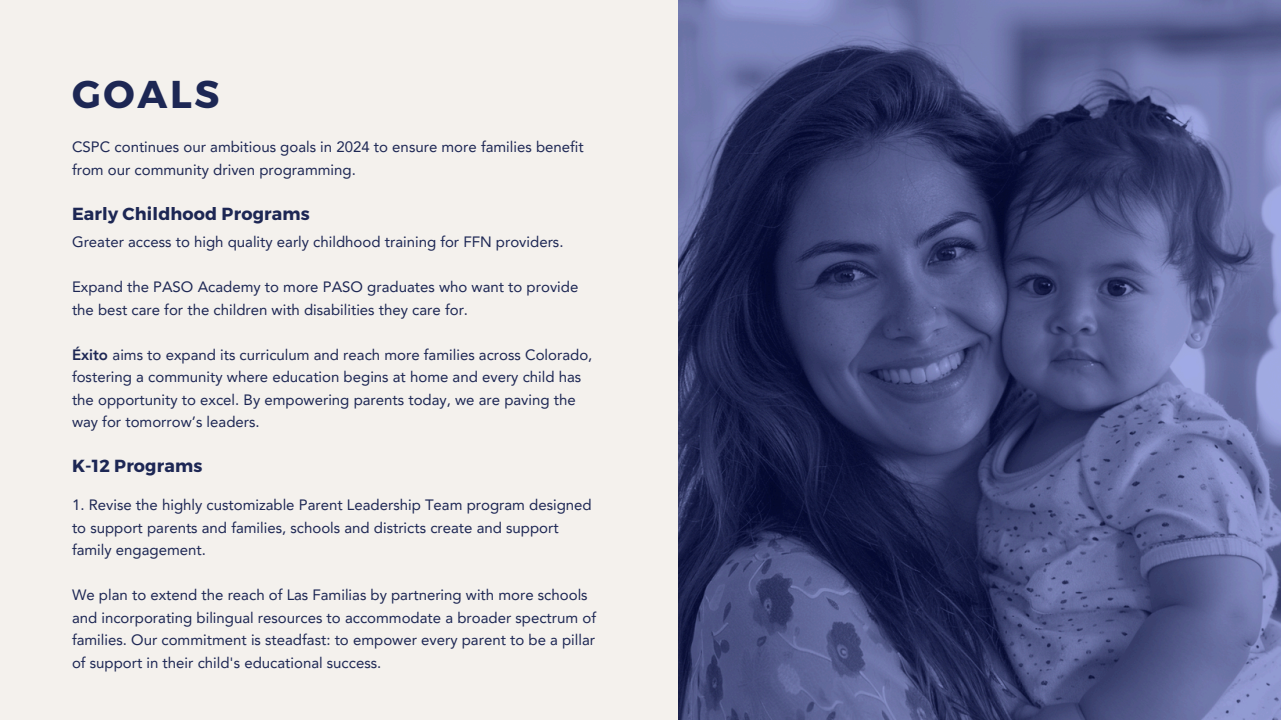
<style>
.page{position:relative;width:1281px;height:720px;background:#f4f1ed}
.page>*{position:absolute;margin:0;border:0;box-sizing:border-box;transform-origin:0 0}
.t1{font:700 38.75px "Montserrat";letter-spacing:.07em;color:#1d2754}
.t2{font:700 17.5px "Montserrat";letter-spacing:.01em;color:#1d2754}
.t3{font:15px/22.5px "Avenir LT Pro";color:#1d2754}
.s1{font-weight:800}
</style>
<div class="page">
<img style="left:678px;top:0;width:603px;height:720px">
<p class="t1" style="left:72px;top:69px;width:149px">GOALS</p>
<h2 class="t3" style="left:72px;top:137px;width:513px">CSPC continues our ambitious goals in 2024 to ensure more families benefit from our community driven programming.</h2>
<p class="t2" style="left:72px;top:202px;width:239px">Early Childhood Programs</p>
<p class="t3" style="left:72px;top:232px;width:493px">Greater access to high quality early childhood training for FFN providers.</p>
<p class="t3" style="left:72px;top:277px;width:508px">Expand the PASO Academy to more PASO graduates who want to provide the best care for the children with disabilities they care for.</p>
<p class="t3" style="left:72px;top:345px;width:522px"><span class="s1">Éxito</span> aims to expand its curriculum and reach more families across Colorado, fostering a community where education begins at home and every child has the opportunity to excel. By empowering parents today, we are paving the way for tomorrow’s leaders.</p>
<p class="t2" style="left:72px;top:454px;width:132px">K-12 Programs</p>
<h2 class="t3" style="left:72px;top:495px;width:521px">1. Revise the highly customizable Parent Leadership Team program designed to support parents and families, schools and districts create and support family engagement.</h2>
<p class="t3" style="left:72px;top:585px;width:525px">We plan to extend the reach of Las Familias by partnering with more schools and incorporating bilingual resources to accommodate a broader spectrum of families. Our commitment is steadfast: to empower every parent to be a pillar of support in their child's educational success.</p>
</div>
